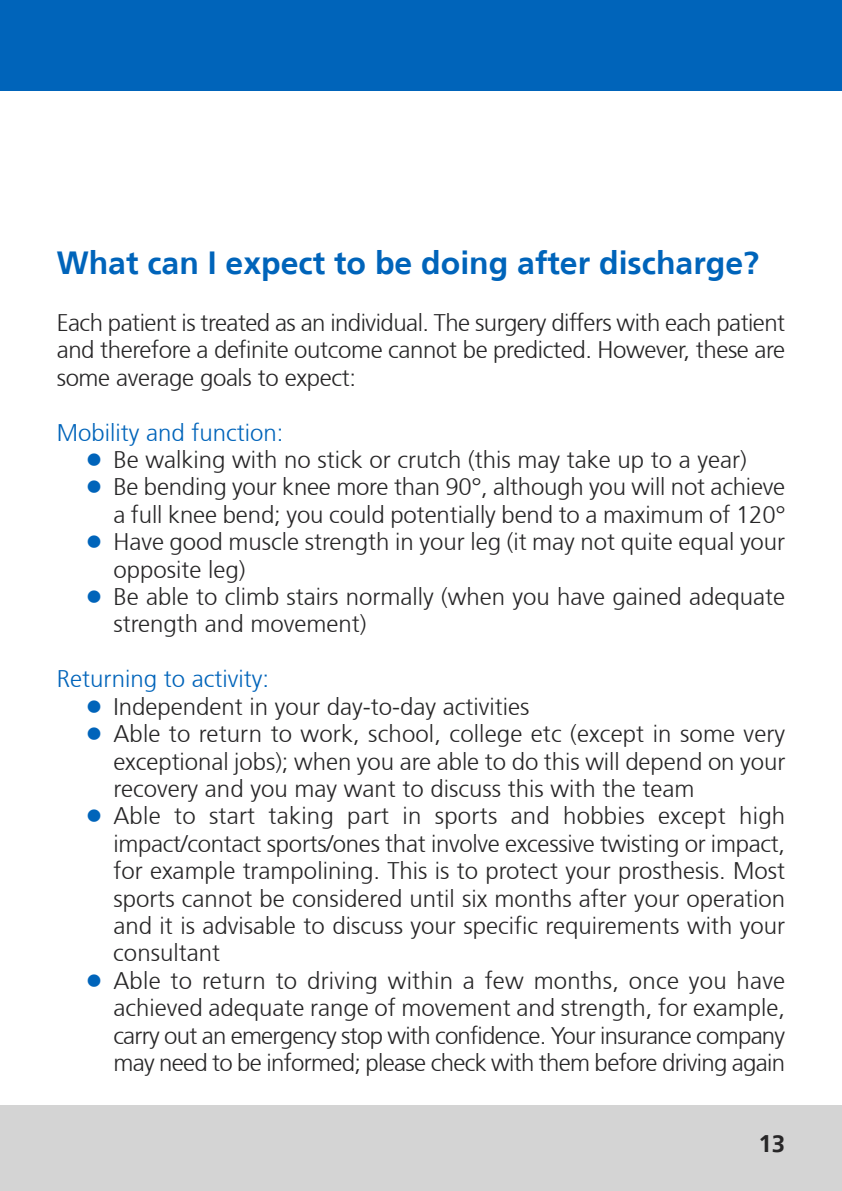
<style>
.page{position:relative;width:842px;height:1191px;background:#fff}
.page>*{position:absolute;margin:0;border:0;box-sizing:border-box;transform-origin:0 0}
.t1{font:700 32px "Frutiger 65";color:#0064ba}
.t2{font:300 24px/27.4px "Frutiger 45";color:#272627;text-align:justify}
.t3{font:300 24px "Frutiger 45";color:#0064ba}
.t4{font:700 24px "Frutiger 65";color:#272627}
.s1{font-size:36px;color:#0064ba}
</style>
<div class="page">
<div style="left:0;top:0;width:842px;height:91px;background:#0064ba"></div>
<div style="left:0;top:1106px;width:842px;height:85px;background:#d4d4d4"></div>
<h1 class="t1" style="left:57px;top:244px;width:704px">What can I expect to be doing after discharge?</h1>
<p class="t2" style="left:57px;top:309px;width:730px">Each patient is treated as an individual. The surgery differs with each patient and therefore a definite outcome cannot be predicted. However, these are some average goals to expect:</p>
<p class="t3" style="left:57px;top:419px;width:228px">Mobility and function:</p>
<p class="t2" style="left:85px;top:446px;width:663px"><span class="s1">•</span> Be walking with no stick or crutch (this may take up to a year)</p>
<p class="t2" style="left:85px;top:474px;width:702px;text-align:right"><span class="s1">•</span> Be bending your knee more than 90°, although you will not achieve a full knee bend; you could potentially bend to a maximum of 120°</p>
<p class="t2" style="left:113px;top:528px;width:673px;text-indent:-28px"><span class="s1">•</span> Have good muscle strength in your leg (it may not quite equal your opposite leg)</p>
<p class="t2" style="left:113px;top:583px;width:673px;text-indent:-28px"><span class="s1">•</span> Be able to climb stairs normally (when you have gained adequate strength and movement)</p>
<p class="t3" style="left:57px;top:665px;width:214px">Returning to activity:</p>
<p class="t2" style="left:85px;top:693px;width:446px"><span class="s1">•</span> Independent in your day-to-day activities</p>
<p class="t2" style="left:113px;top:720px;width:673px;text-indent:-28px"><span class="s1">•</span> Able to return to work, school, college etc (except in some very exceptional jobs); when you are able to do this will depend on your recovery and you may want to discuss this with the team</p>
<p class="t2" style="left:113px;top:802px;width:673px;text-indent:-28px"><span class="s1">•</span> Able to start taking part in sports and hobbies except high impact/contact sports/ones that involve excessive twisting or impact, for example trampolining. This is to protect your prosthesis. Most sports cannot be considered until six months after your operation and it is advisable to discuss your specific requirements with your consultant</p>
<p class="t2" style="left:113px;top:967px;width:673px;text-indent:-28px"><span class="s1">•</span> Able to return to driving within a few months, once you have achieved adequate range of movement and strength, for example, carry out an emergency stop with confidence. Your insurance company may need to be informed; please check with them before driving again</p>
<p class="t4" style="left:759px;top:1129px;width:28px">13</p>
</div>
